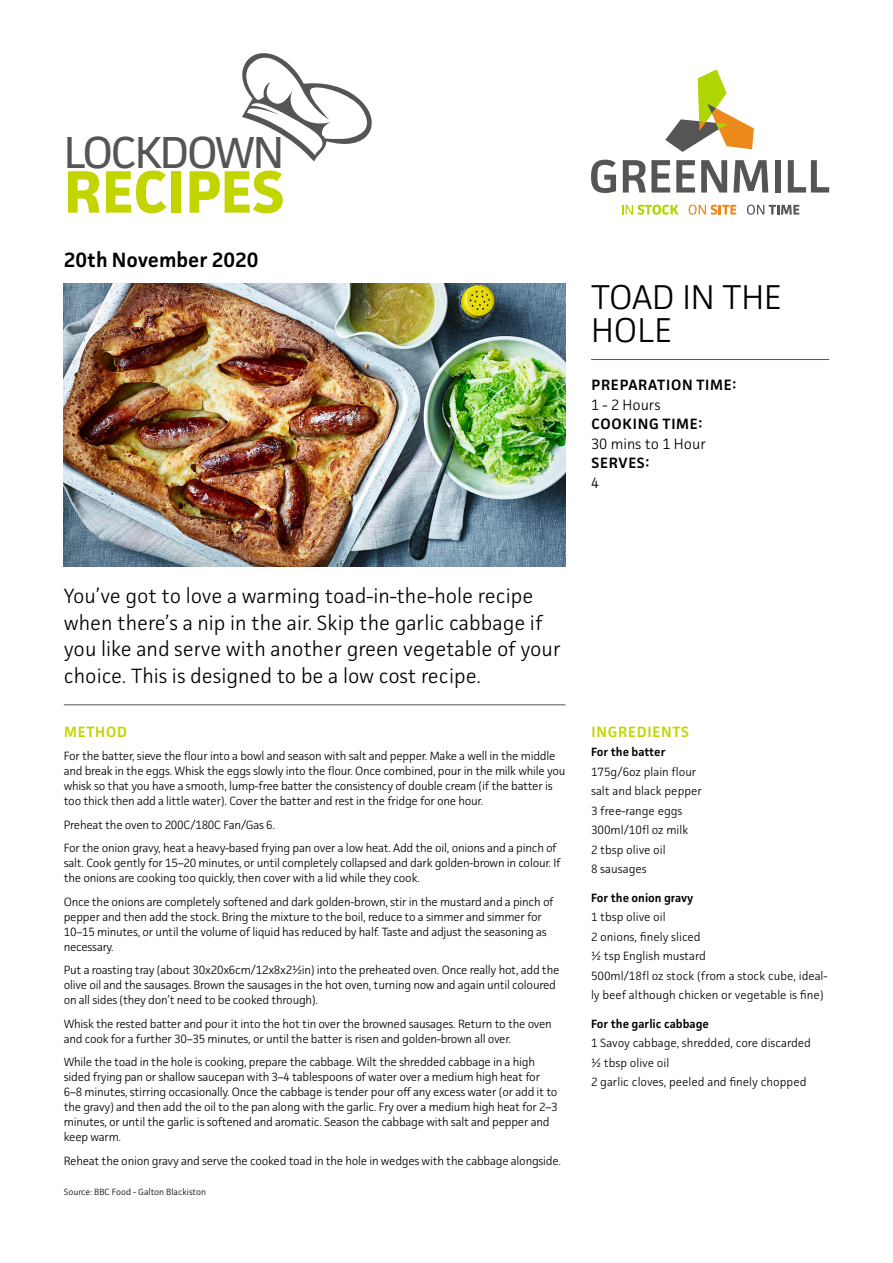
<style>
.page{position:relative;width:893px;height:1263px;background:#fff}
.page>*{position:absolute;margin:0;border:0;box-sizing:border-box;transform-origin:0 0}
.t1{font:700 60px "Facit";letter-spacing:-.005em;color:#c2d500}
.t2{font:45px "Facit";letter-spacing:-.05em;color:#555}
.t3{font:300 34.5px/33px "Facit";color:#000}
.t4{font:300 20.7px/26.8px "Facit";color:#000}
.t5{font:600 20.7px "Facit";color:#000}
.t6{font:600 15px "Facit";letter-spacing:.05em;color:#000}
.t7{font:300 15px "Facit";color:#000}
.t8{font:600 15px "Facit";letter-spacing:.05em;color:#c2d500}
.t9{font:300 12px/15px "Facit";letter-spacing:-.02em;color:#000}
.t10{font:300 12px/19.5px "Facit";color:#000}
.t11{font:600 12px "Facit";color:#000}
.t12{font:300 9px "Facit";color:#000}
</style>
<div class="page">
<img style="left:64px;top:284px;width:502px;height:282px">
<svg style="left:591px;top:160px;width:25px;height:33px"></svg>
<svg style="left:623px;top:160px;width:47px;height:32px"></svg>
<svg style="left:676px;top:160px;width:19px;height:32px"></svg>
<svg style="left:701px;top:160px;width:26px;height:32px"></svg>
<svg style="left:733px;top:160px;width:35px;height:32px"></svg>
<div style="left:775px;top:160px;width:6px;height:32px;background:#555"></div>
<svg style="left:788px;top:160px;width:41px;height:32px"></svg>
<svg style="left:622px;top:205px;width:57px;height:10px"></svg>
<svg style="left:689px;top:205px;width:47px;height:10px"></svg>
<svg style="left:747px;top:205px;width:52px;height:10px"></svg>
<svg style="left:665px;top:69px;width:89px;height:83px"></svg>
<svg style="left:242px;top:53px;width:130px;height:109px"></svg>
<hr style="left:64px;top:704px;width:502px;height:1px;background:#555">
<hr style="left:591px;top:359px;width:238px;height:1px;background:#555">
<p class="t2" style="left:64px;top:125px;width:222px">LOCKDOWN</p>
<p class="t1" style="left:64px;top:154px;width:222px">RECIPES</p>
<p class="t5" style="left:64px;top:247px;width:196px">20th November 2020</p>
<p class="t3" style="left:591px;top:280px;width:192px">TOAD IN THE<br>HOLE</p>
<p class="t6" style="left:591px;top:376px;width:146px">PREPARATION TIME:</p>
<p class="t7" style="left:591px;top:395px;width:71px">1 - 2 Hours</p>
<p class="t6" style="left:591px;top:415px;width:113px">COOKING TIME:</p>
<p class="t7" style="left:591px;top:434px;width:116px">30 mins to 1 Hour</p>
<p class="t6" style="left:591px;top:454px;width:60px">SERVES:</p>
<p class="t7" style="left:591px;top:473px;width:10px">4</p>
<p class="t4" style="left:64px;top:582px;width:498px">You’ve got to love a warming toad-in-the-hole recipe when there’s a nip in the air. Skip the garlic cabbage if you like and serve with another green vegetable of your choice. This is designed to be a low cost recipe.</p>
<p class="t8" style="left:64px;top:722px;width:64px">METHOD</p>
<p class="t9" style="left:64px;top:748px;width:503px">For the batter, sieve the flour into a bowl and season with salt and pepper. Make a well in the middle and break in the eggs. Whisk the eggs slowly into the flour. Once combined, pour in the milk while you whisk so that you have a smooth, lump-free batter the consistency of double cream (if the batter is too thick then add a little water). Cover the batter and rest in the fridge for one hour.</p>
<p class="t9" style="left:64px;top:817px;width:213px">Preheat the oven to 200C/180C Fan/Gas 6.</p>
<p class="t9" style="left:64px;top:840px;width:498px">For the onion gravy, heat a heavy-based frying pan over a low heat. Add the oil, onions and a pinch of salt. Cook gently for 15–20 minutes, or until completely collapsed and dark golden-brown in colour. If the onions are cooking too quickly, then cover with a lid while they cook.</p>
<p class="t9" style="left:64px;top:894px;width:491px">Once the onions are completely softened and dark golden-brown, stir in the mustard and a pinch of pepper and then add the stock. Bring the mixture to the boil, reduce to a simmer and simmer for 10–15 minutes, or until the volume of liquid has reduced by half. Taste and adjust the seasoning as necessary.</p>
<p class="t9" style="left:64px;top:962px;width:497px">Put a roasting tray (about 30x20x6cm/12x8x2½in) into the preheated oven. Once really hot, add the olive oil and the sausages. Brown the sausages in the hot oven, turning now and again until coloured on all sides (they don’t need to be cooked through).</p>
<p class="t9" style="left:64px;top:1016px;width:490px">Whisk the rested batter and pour it into the hot tin over the browned sausages. Return to the oven and cook for a further 30–35 minutes, or until the batter is risen and golden-brown all over.</p>
<p class="t9" style="left:64px;top:1054px;width:495px">While the toad in the hole is cooking, prepare the cabbage. Wilt the shredded cabbage in a high sided frying pan or shallow saucepan with 3–4 tablespoons of water over a medium high heat for 6–8 minutes, stirring occasionally. Once the cabbage is tender pour off any excess water (or add it to the gravy) and then add the oil to the pan along with the garlic. Fry over a medium high heat for 2–3 minutes, or until the garlic is softened and aromatic. Season the cabbage with salt and pepper and keep warm.</p>
<p class="t9" style="left:64px;top:1153px;width:499px">Reheat the onion gravy and serve the cooked toad in the hole in wedges with the cabbage alongside.</p>
<p class="t12" style="left:64px;top:1187px;width:144px">Source: BBC Food - Galton Blackiston</p>
<p class="t8" style="left:591px;top:722px;width:99px">INGREDIENTS</p>
<p class="t11" style="left:591px;top:745px;width:76px">For the batter</p>
<p class="t10" style="left:591px;top:762px;width:107px">175g/6oz plain flour</p>
<p class="t10" style="left:591px;top:781px;width:113px">salt and black pepper</p>
<p class="t10" style="left:591px;top:801px;width:93px">3 free-range eggs</p>
<p class="t10" style="left:591px;top:820px;width:99px">300ml/10fl oz milk</p>
<p class="t10" style="left:591px;top:840px;width:76px">2 tbsp olive oil</p>
<p class="t10" style="left:591px;top:859px;width:57px">8 sausages</p>
<p class="t11" style="left:591px;top:890px;width:104px">For the onion gravy</p>
<p class="t10" style="left:591px;top:907px;width:76px">1 tbsp olive oil</p>
<p class="t10" style="left:591px;top:927px;width:111px">2 onions, finely sliced</p>
<p class="t10" style="left:591px;top:946px;width:116px">½ tsp English mustard</p>
<p class="t10" style="left:591px;top:966px;width:238px">500ml/18fl oz stock (from a stock cube, ideal&shy;ly beef although chicken or vegetable is fine)</p>
<p class="t11" style="left:591px;top:1016px;width:119px">For the garlic cabbage</p>
<p class="t10" style="left:591px;top:1033px;width:221px">1 Savoy cabbage, shredded, core discarded</p>
<p class="t10" style="left:591px;top:1053px;width:80px">½ tbsp olive oil</p>
<p class="t10" style="left:591px;top:1072px;width:217px">2 garlic cloves, peeled and finely chopped</p>
</div>
